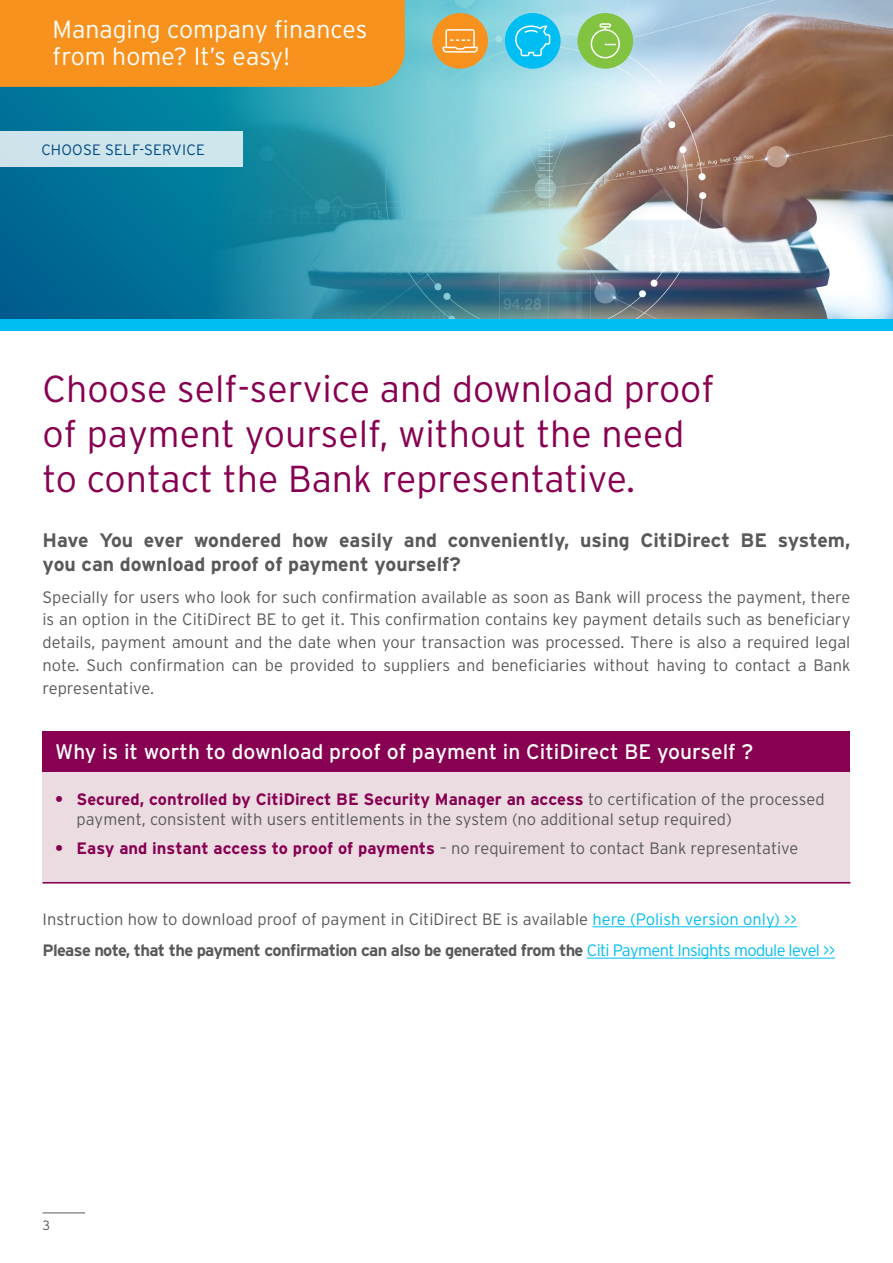
<style>
.page{position:relative;width:893px;height:1263px;background:#fff}
.page>*{position:absolute;margin:0;border:0;box-sizing:border-box;transform-origin:0 0}
.main_txt{font:300 37.5px/45px "Interstate Pl";color:#870051}
.main_txt-2{font:300 24.75px/26.5px "Interstate Pl";color:#fff}
.main_txt-3{font:21px "Interstate Pl";color:#fff}
.main_txt-4{font:700 19.5px/24px "Interstate Pl";color:#58595b}
.main_txt-5{font:300 16.5px/22.8px "Interstate Pl";color:#58595b;text-align:justify}
.main_txt-6{font:700 16.5px "Interstate Pl";letter-spacing:-.04em;color:#58595b}
.main_txt-7{font:300 15px "Interstate Pl";letter-spacing:.015em;color:#004785}
.t1{font:300 13.5px "Interstate Pl";color:#58595b}
.s1{font-weight:700;color:#870051}
.s2{color:#00bdf2}
.s3{font-weight:300;color:#00bdf2}
</style>
<div class="page">
<hr style="left:43px;top:1212px;width:42px;height:1px;background:#58595b">
<img style="left:0;top:87px;width:150px;height:232px">
<img style="left:150px;top:0;width:742px;height:319px">
<div style="left:0;top:319px;width:893px;height:11px;background:#00bdf2"></div>
<div style="left:432px;top:13px;width:56px;height:56px;background:#f7921e;border-radius:50%"></div>
<svg style="left:443px;top:29px;width:35px;height:24px"></svg>
<div style="left:505px;top:13px;width:56px;height:56px;background:#00bdf2;border-radius:50%"></div>
<svg style="left:515px;top:25px;width:35px;height:31px"></svg>
<div style="left:577px;top:13px;width:56px;height:56px;background:#82c341;border-radius:50%"></div>
<svg style="left:591px;top:23px;width:29px;height:35px"></svg>
<div style="left:0;top:0;width:405px;height:87px;background:#f7921e"></div>
<div style="left:0;top:131px;width:242px;height:36px;background:#cee5eb"></div>
<hr style="left:592px;top:926px;width:205px;height:1px;background:#00bdf2">
<hr style="left:587px;top:958px;width:248px;height:1px;background:#00bdf2">
<div style="left:43px;top:731px;width:807px;height:40px;background:#870051"></div>
<div style="left:43px;top:772px;width:807px;height:111px;background:#ebdce2"></div>
<hr style="left:43px;top:882px;width:807px;height:1px;background:#870051">
<p class="main_txt-2" style="left:53px;top:16px;width:316px">Managing company finances from home? It’s easy!</p>
<p class="main_txt-7" style="left:41px;top:141px;width:165px">CHOOSE SELF-SERVICE</p>
<p class="main_txt" style="left:43px;top:365px;width:674px">Choose self-service and download proof of payment yourself, without the need to contact the Bank representative.</p>
<p class="main_txt-4" style="left:43px;top:528px;width:809px">Have You ever wondered how easily and conveniently, using CitiDirect BE system, you can download proof of payment yourself?</p>
<p class="main_txt-5" style="left:43px;top:585px;width:809px">Specially for users who look for such confirmation available as soon as Bank will process the payment, there is an option in the CitiDirect BE to get it. This confirmation contains key payment details such as beneficiary details, payment amount and the date when your transaction was processed. There is also a required legal note. Such confirmation can be provided to suppliers and beneficiaries without having to contact a Bank representative.</p>
<p class="main_txt-3" style="left:55px;top:739px;width:700px">Why is it worth to download proof of payment in CitiDirect BE yourself ?</p>
<p class="main_txt-5" style="left:77px;top:790px;width:750px;line-height:19.8px;text-indent:-21px"><span class="s1">• Secured, controlled by CitiDirect BE Security Manager an access</span> to certification of the processed payment, consistent with users entitlements in the system (no additional setup required)</p>
<p class="main_txt-5" style="left:55px;top:836px;width:745px"><span class="s1">• Easy and instant access to proof of payments</span> – no requirement to contact Bank representative</p>
<p class="main_txt-5" style="left:43px;top:907px;width:756px">Instruction how to download proof of payment in CitiDirect BE is available <span class="s2">here (Polish version only) &gt;&gt;</span></p>
<p class="main_txt-6" style="left:43px;top:941px;width:794px">Please note, that the payment confirmation can also be generated from the <span class="s3">Citi Payment Insights module level &gt;&gt;</span></p>
<p class="t1" style="left:43px;top:1218px;width:9px">3</p>
</div>
